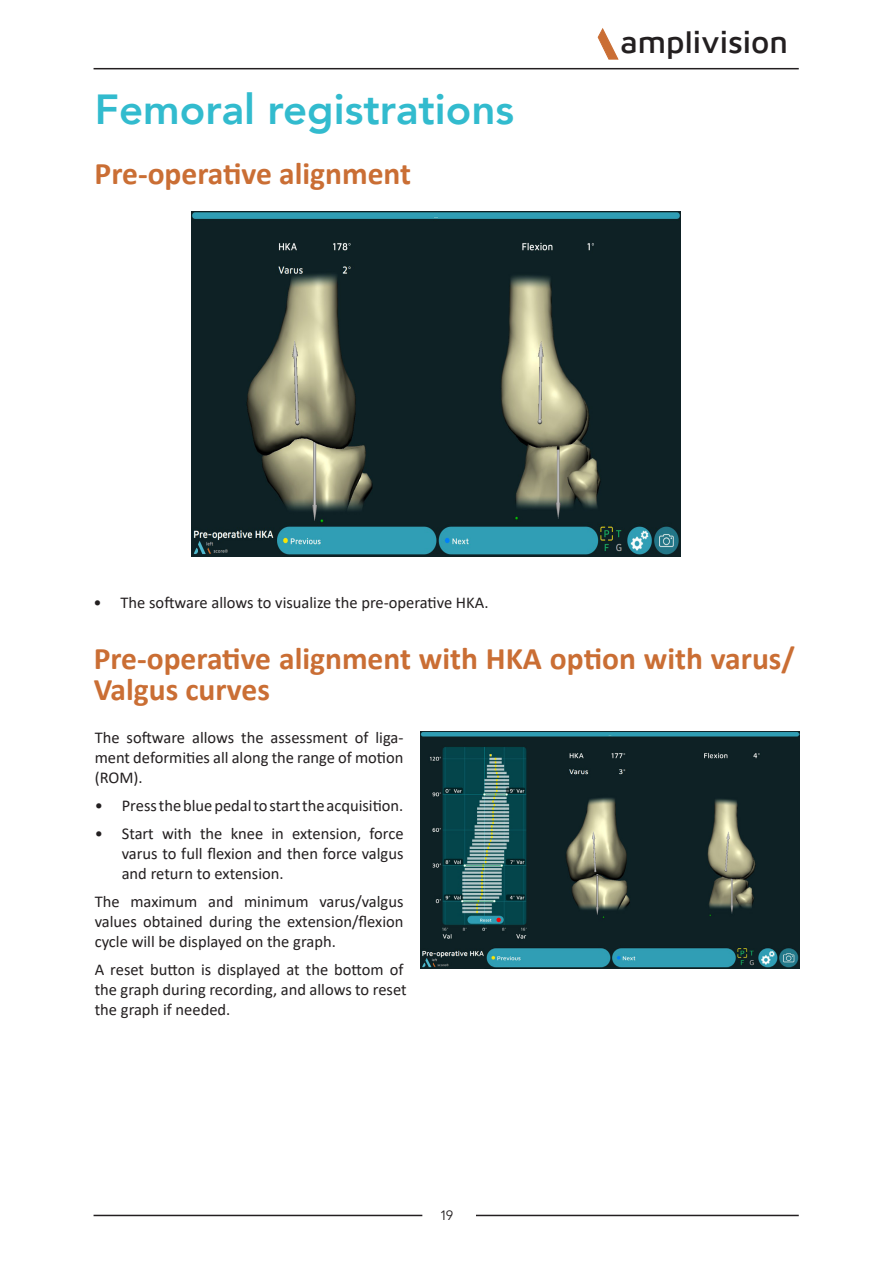
<style>
.page{position:relative;width:893px;height:1263px;background:#fff}
.page>*{position:absolute;margin:0;border:0;box-sizing:border-box;transform-origin:0 0}
.titres_bleus{font:800 42px "Avenir";color:#32bbce}
.Texte_courant_Calibri{font:700 31.5px/31.5px "Calibri";color:#ca6e34}
.t1{font:500 31.5px "XXII Aven";color:#231f20}
.Texte_courant_Calibri-2{font:16.5px/19.8px "Calibri";color:#231f20;text-align:justify}
.t2{font:13.5px "Avenir";color:#231f20}
</style>
<div class="page">
<hr style="left:94px;top:68px;width:705px;height:1px;background:#231f20">
<hr style="left:94px;top:1215px;width:328px;height:1px;background:#231f20">
<hr style="left:476px;top:1215px;width:323px;height:1px;background:#231f20">
<svg style="left:597px;top:28px;width:22px;height:32px"></svg>
<img style="left:191px;top:212px;width:489px;height:344px">
<img style="left:421px;top:732px;width:378px;height:236px">
<p class="titres_bleus" style="left:95px;top:76px;width:421px">Femoral registrations</p>
<p class="Texte_courant_Calibri" style="left:95px;top:157px;width:318px">Pre-operative alignment</p>
<h2 class="t1" style="left:620px;top:24px;width:170px">amplivision</h2>
<p class="Texte_courant_Calibri-2" style="left:94px;top:592px;width:397px">• The software allows to visualize the pre-operative HKA.</p>
<p class="Texte_courant_Calibri" style="left:94px;top:642px;width:703px">Pre-operative alignment with HKA option with varus/<br>Valgus curves</p>
<p class="Texte_courant_Calibri-2" style="left:95px;top:727px;width:310px">The software allows the assessment of liga&shy;ment deformities all along the range of motion (ROM).</p>
<p class="Texte_courant_Calibri-2" style="left:95px;top:795px;width:310px">• Press the blue pedal to start the acquisition.</p>
<p class="Texte_courant_Calibri-2" style="left:122px;top:823px;width:283px;text-indent:-27px">• Start with the knee in extension, force varus to full flexion and then force valgus and return to extension.</p>
<p class="Texte_courant_Calibri-2" style="left:95px;top:891px;width:310px">The maximum and minimum varus/valgus values obtained during the extension/flexion cycle will be displayed on the graph.</p>
<p class="Texte_courant_Calibri-2" style="left:95px;top:959px;width:313px;text-align:left">A reset button is displayed at the bottom of the graph during recording, and allows to reset the graph if needed.</p>
<p class="t2" style="left:440px;top:1207px;width:15px">19</p>
</div>
